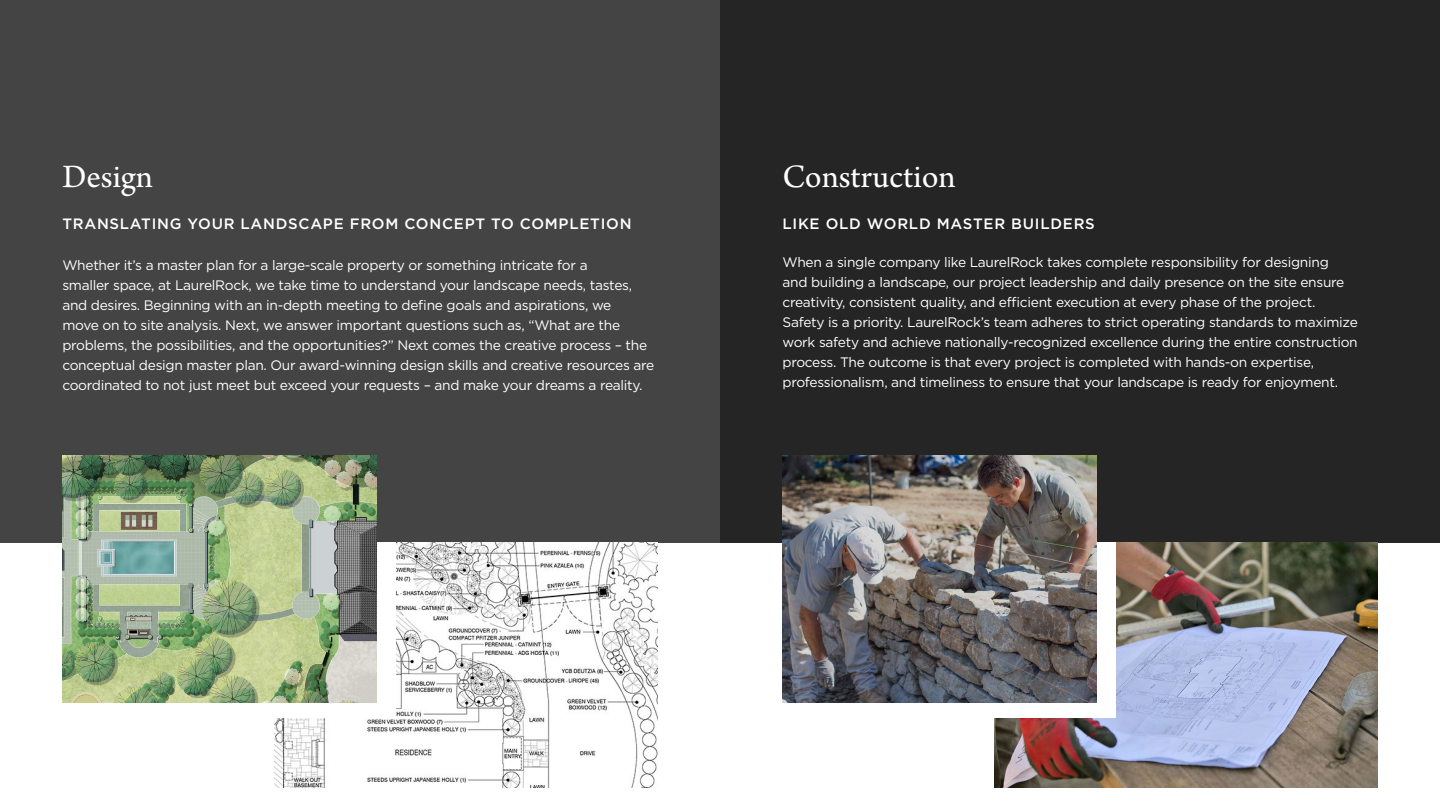
<style>
.page{position:relative;width:1440px;height:810px;background:#fff}
.page>*{position:absolute;margin:0;border:0;box-sizing:border-box;transform-origin:0 0}
.t1{font:34.38px "Arno Pro";color:#fff}
.t2{font:500 15px "Gotham";color:#fff}
.t3{font:13.75px/20px "Gotham";letter-spacing:-.02em;color:#fff}
</style>
<div class="page">
<div style="left:0;top:0;width:720px;height:543px;background:#444"></div>
<div style="left:720px;top:0;width:720px;height:543px;background:#252525"></div>
<img style="left:274px;top:543px;width:384px;height:245px">
<img style="left:994px;top:543px;width:384px;height:245px">
<div style="left:62px;top:543px;width:334px;height:175px;background:#fff"></div>
<div style="left:782px;top:543px;width:334px;height:175px;background:#fff"></div>
<img style="left:62px;top:455px;width:314px;height:248px">
<img style="left:782px;top:455px;width:315px;height:248px">
<h1 class="t1" style="left:62px;top:157px;width:92px">Design</h1>
<p class="t2" style="left:62px;top:215px;width:12px">TRANSLATING</p>
<p class="t2" style="left:188px;top:215px;width:24px">YOUR</p>
<p class="t2" style="left:241px;top:215px;width:13px">LANDSCAPE</p>
<p class="t2" style="left:350px;top:215px;width:13px">FROM</p>
<p class="t2" style="left:404px;top:215px;width:13px">CONCEPT</p>
<p class="t2" style="left:491px;top:215px;width:41px">TO COMPLETION</p>
<p class="t3" style="left:62px;top:255px;width:594px">Whether it’s a master plan for a large-scale property or something intricate for a<br>smaller space, at LaurelRock, we take time to understand your landscape needs, tastes, and desires. Beginning with an in-depth meeting to define goals and aspirations, we<br>move on to site analysis. Next, we answer important questions such as, “What are the problems, the possibilities, and the opportunities?” Next comes the creative process – the conceptual design master plan. Our award-winning design skills and creative resources are coordinated to not just meet but exceed your requests – and make your dreams a reality.</p>
<h1 class="t1" style="left:782px;top:157px;width:175px">Construction</h1>
<p class="t2" style="left:782px;top:215px;width:10px">LIKE</p>
<p class="t2" style="left:826px;top:215px;width:13px">OLD</p>
<p class="t2" style="left:867px;top:215px;width:30px">WORLD</p>
<p class="t2" style="left:937px;top:215px;width:13px">MASTER</p>
<p class="t2" style="left:1011px;top:215px;width:12px">BUILDERS</p>
<p class="t3" style="left:782px;top:251px;width:577px">When a single company like LaurelRock takes complete responsibility for designing<br>and building a landscape, our project leadership and daily presence on the site ensure creativity, consistent quality, and efficient execution at every phase of the project.<br>Safety is a priority. LaurelRock’s team adheres to strict operating standards to maximize work safety and achieve nationally-recognized excellence during the entire construction process. The outcome is that every project is completed with hands-on expertise, professionalism, and timeliness to ensure that your landscape is ready for enjoyment.</p>
</div>
